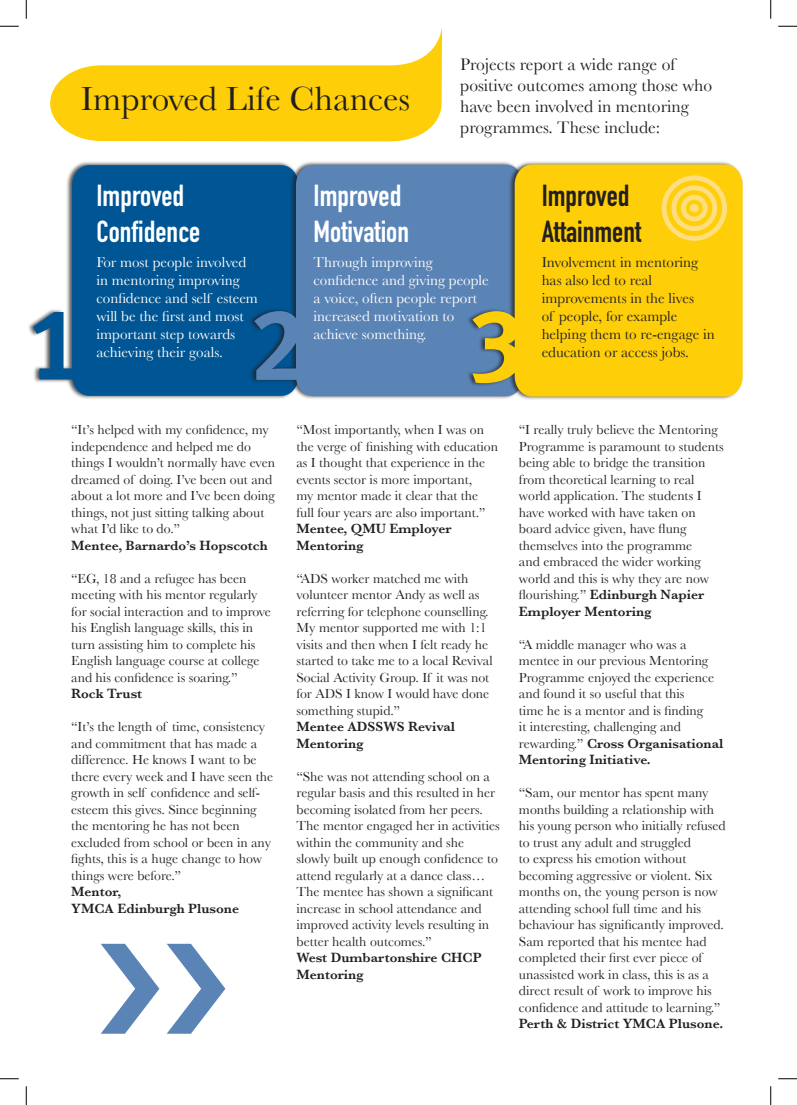
<style>
.page{position:relative;width:797px;height:1105px;background:#fff}
.page>*{position:absolute;margin:0;border:0;box-sizing:border-box;transform-origin:0 0}
.t1{font:35px "Baskerville";color:#231f20}
.t2{font:30px/36px "DIN Engschrift";color:#fff}
.t3{font:30px/36px "DIN Engschrift";color:#231f20}
.t4{font:17.5px/21px "Baskerville";color:#231f20}
.t5{font:15px/18px "Baskerville";color:#fff}
.t6{font:15px/18px "Baskerville";color:#231f20}
.t7{font:13.75px/16.5px "Baskerville";color:#231f20}
.t8{font:600 13.75px/16.5px "Baskerville";color:#231f20}
.s1{font-weight:600}
</style>
<div class="page">
<svg style="left:50px;top:28px;width:392px;height:113px;fill:#fece08"></svg>
<svg style="left:101px;top:944px;width:124px;height:90px"></svg>
<div style="left:27px;top:161px;width:273px;height:239px;background:#231f20;opacity:.75"></div>
<svg style="left:33px;top:165px;width:215px;height:231px;background:#256ca1"></svg>
<div style="left:248px;top:161px;width:277px;height:239px;background:#231f20;opacity:.75"></div>
<svg style="left:254px;top:165px;width:212px;height:231px;background:#4c7bae"></svg>
<div style="left:466px;top:160px;width:277px;height:240px;background:#231f20;opacity:.75"></div>
<svg style="left:472px;top:164px;width:270px;height:233px;background:#e5c121"></svg>
<svg style="left:661px;top:175px;width:66px;height:66px;background:#fed53d"></svg>
<svg style="left:0;top:25px;width:19px;height:2px"></svg>
<svg style="left:778px;top:25px;width:19px;height:2px"></svg>
<svg style="left:0;top:1078px;width:19px;height:1px"></svg>
<svg style="left:778px;top:1078px;width:19px;height:1px"></svg>
<svg style="left:25px;top:0;width:2px;height:19px"></svg>
<svg style="left:25px;top:1086px;width:2px;height:19px"></svg>
<svg style="left:770px;top:0;width:1px;height:19px"></svg>
<svg style="left:770px;top:1086px;width:1px;height:19px"></svg>
<h1 class="t1" style="left:81px;top:78px;width:331px">Improved Life Chances</h1>
<p class="t4" style="left:460px;top:54px;width:253px">Projects report a wide range of positive outcomes among those who have been involved in mentoring programmes. These include:</p>
<h2 class="t2" style="left:96px;top:178px;width:105px">Improved<br>Confidence</h2>
<p class="t5" style="left:96px;top:253px;width:163px">For most people involved in mentoring improving confidence and self esteem will be the first and most important step towards achieving their goals.</p>
<h2 class="t2" style="left:313px;top:178px;width:97px">Improved<br>Motivation</h2>
<p class="t5" style="left:313px;top:253px;width:177px">Through improving confidence and giving people a voice, often people report increased motivation to achieve something.</p>
<h2 class="t3" style="left:541px;top:178px;width:101px">Improved<br>Attainment</h2>
<p class="t6" style="left:541px;top:253px;width:175px">Involvement in mentoring has also led to real improvements in the lives<br>of people, for example helping them to re-engage in education or access jobs.</p>
<p class="t7" style="left:71px;top:421px;width:205px">“It’s helped with my confidence, my independence and helped me do things I wouldn’t normally have even dreamed of doing. I’ve been out and about a lot more and I’ve been doing things, not just sitting talking about what I’d like to do.”</p>
<p class="t8" style="left:71px;top:537px;width:198px">Mentee, Barnardo’s Hopscotch</p>
<p class="t7" style="left:71px;top:570px;width:201px">“EG, 18 and a refugee has been meeting with his mentor regularly for social interaction and to improve his English language skills, this in turn assisting him to complete his English language course at college and his confidence is soaring.”</p>
<p class="t8" style="left:71px;top:685px;width:73px">Rock Trust</p>
<p class="t7" style="left:71px;top:718px;width:203px">“It’s the length of time, consistency and commitment that has made a difference. He knows I want to be there every week and I have seen the growth in self confidence and self&shy;esteem this gives. Since beginning the mentoring he has not been excluded from school or been in any fights, this is a huge change to how things were before.”</p>
<p class="t8" style="left:71px;top:883px;width:169px">Mentor,<br>YMCA Edinburgh Plusone</p>
<p class="t7" style="left:296px;top:421px;width:203px">“Most importantly, when I was on the verge of finishing with education as I thought that experience in the events sector is more important,<br>my mentor made it clear that the full four years are also important.”</p>
<p class="t8" style="left:296px;top:520px;width:156px">Mentee, QMU Employer<br>Mentoring</p>
<p class="t7" style="left:296px;top:570px;width:198px">“ADS worker matched me with volunteer mentor Andy as well as referring for telephone counselling.<br>My mentor supported me with 1:1 visits and then when I felt ready he started to take me to a local Revival<br>Social Activity Group. If it was not for ADS I know I would have done something stupid.”</p>
<p class="t8" style="left:296px;top:718px;width:160px">Mentee ADSSWS Revival<br>Mentoring</p>
<p class="t7" style="left:296px;top:768px;width:205px">“She was not attending school on a regular basis and this resulted in her becoming isolated from her peers.<br>The mentor engaged her in activities within the community and she slowly built up enough confidence to attend regularly at a dance class… The mentee has shown a significant increase in school attendance and improved activity levels resulting in better health outcomes.”</p>
<p class="t8" style="left:296px;top:949px;width:187px">West Dumbartonshire CHCP<br>Mentoring</p>
<p class="t7" style="left:519px;top:421px;width:206px">“I really truly believe the Mentoring<br>Programme is paramount to students being able to bridge the transition from theoretical learning to real world application. The students I have worked with have taken on board advice given, have flung themselves into the programme<br>and embraced the wider working world and this is why they are now flourishing.” <span class="s1">Edinburgh Napier<br>Employer Mentoring</span></p>
<p class="t7" style="left:519px;top:636px;width:206px">“A middle manager who was a mentee in our previous Mentoring<br>Programme enjoyed the experience and found it so useful that this<br>time he is a mentor and is finding<br>it interesting, challenging and rewarding.” <span class="s1">Cross Organisational<br>Mentoring Initiative.</span></p>
<p class="t7" style="left:519px;top:784px;width:208px">“Sam, our mentor has spent many months building a relationship with his young person who initially refused to trust any adult and struggled<br>to express his emotion without becoming aggressive or violent. Six months on, the young person is now attending school full time and his behaviour has significantly improved.<br>Sam reported that his mentee had completed their first ever piece of unassisted work in class, this is as a direct result of work to improve his confidence and attitude to learning.”</p>
<p class="t8" style="left:519px;top:1015px;width:206px">Perth &amp; District YMCA Plusone.</p>
</div>
